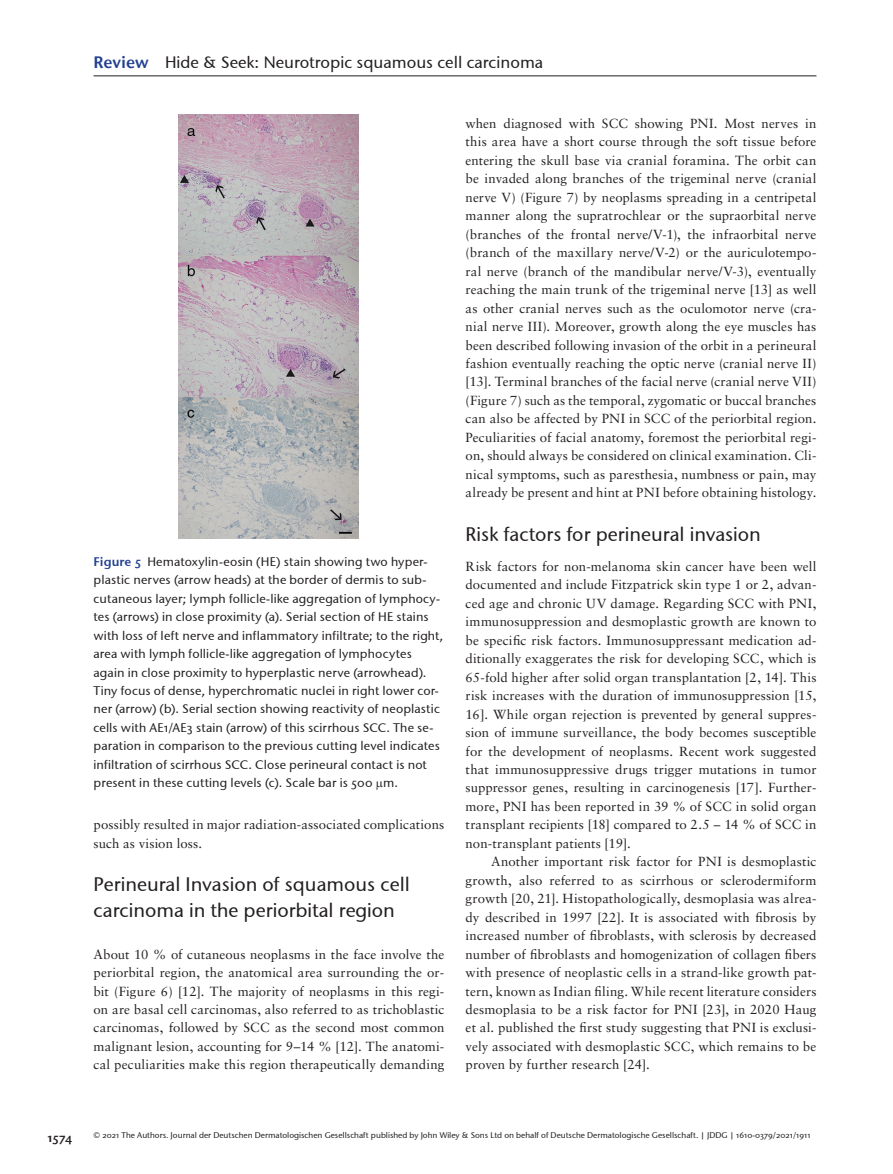
<style>
.page{position:relative;width:893px;height:1174px;background:#fff}
.page>*{position:absolute;margin:0;border:0;box-sizing:border-box;transform-origin:0 0}
.t1{font:19.5px/25.5px "Stone Sans OSITCTT Medium";color:#231f20}
.t2{font:16.5px "Stone Sans OSITCTT Medium";color:#231f20}
.t3{font:13.2px/18.5px "Sabon";letter-spacing:.01em;color:#231f20;text-align:justify}
.t4{font:12.45px/18.5px "Stone Sans OSITCTT Medium";letter-spacing:.01em;color:#231f20}
.t5{font:12.45px "Stone Sans Sem OSITCTT Semi";color:#231f20}
.t6{font:8.25px "Stone Sans OSITCTT Medium";color:#231f20}
.s1{font-family:"Stone Sans ITC Semi";color:#224092}
.s2{font-family:"Stone Sans Sem OSITCTT Semi";color:#224092}
</style>
<div class="page">
<hr style="left:94px;top:76px;width:722px;height:1px;background:#231f20">
<img style="left:179px;top:115px;width:180px;height:424px">
<p class="t2" style="left:94px;top:52px;width:451px"><span class="s1">Review</span> Hide &amp; Seek: Neurotropic squamous cell carcinoma</p>
<p class="t4" style="left:94px;top:552px;width:351px"><span class="s2">Figure 5</span> Hematoxylin-eosin (HE) stain showing two hyper&shy;plastic nerves (arrow heads) at the border of dermis to sub&shy;cutaneous layer; lymph follicle-like aggregation of lymphocy&shy;tes (arrows) in close proximity (a). Serial section of HE stains with loss of left nerve and inflammatory infiltrate; to the right, area with lymph follicle-like aggregation of lymphocytes again in close proximity to hyperplastic nerve (arrowhead).<br>Tiny focus of dense, hyperchromatic nuclei in right lower cor&shy;ner (arrow) (b). Serial section showing reactivity of neoplastic cells with AE1/AE3 stain (arrow) of this scirrhous SCC. The se&shy;paration in comparison to the previous cutting level indicates infiltration of scirrhous SCC. Close perineural contact is not present in these cutting levels (c). Scale bar is 500 m.</p>
<p class="t3" style="left:94px;top:815px;width:352px">possibly resulted in major radiation-associated complications such as vision loss.</p>
<h1 class="t1" style="left:94px;top:871px;width:318px">Perineural Invasion of squamous cell carcinoma in the periorbital region</h1>
<p class="t3" style="left:94px;top:944px;width:352px">About 10 % of cutaneous neoplasms in the face involve the periorbital region, the anatomical area surrounding the or&shy;bit (Figure 6) [12]. The majority of neoplasms in this regi&shy;on are basal cell carcinomas, also referred to as trichoblastic carcinomas, followed by SCC as the second most common malignant lesion, accounting for 9–14 % [12]. The anatomi&shy;cal peculiarities make this region therapeutically demanding</p>
<p class="t3" style="left:466px;top:114px;width:352px">when diagnosed with SCC showing PNI. Most nerves in this area have a short course through the soft tissue before entering the skull base via cranial foramina. The orbit can be invaded along branches of the trigeminal nerve (cranial nerve V) (Figure 7) by neoplasms spreading in a centripetal manner along the supratrochlear or the supraorbital nerve (branches of the frontal nerve/V-1), the infraorbital nerve (branch of the maxillary nerve/V-2) or the auriculotempo&shy;ral nerve (branch of the mandibular nerve/V-3), eventually reaching the main trunk of the trigeminal nerve [13] as well as other cranial nerves such as the oculomotor nerve (cra&shy;nial nerve III). Moreover, growth along the eye muscles has been described following invasion of the orbit in a perineural fashion eventually reaching the optic nerve (cranial nerve II) [13]. Terminal branches of the facial nerve (cranial nerve VII) (Figure 7) such as the temporal, zygomatic or buccal branches can also be affected by PNI in SCC of the periorbital region.<br>Peculiarities of facial anatomy, foremost the periorbital regi&shy;on, should always be considered on clinical examination. Cli&shy;nical symptoms, such as paresthesia, numbness or pain, may already be present and hint at PNI before obtaining histology.</p>
<h1 class="t1" style="left:466px;top:521px;width:297px">Risk factors for perineural invasion</h1>
<p class="t3" style="left:466px;top:557px;width:352px">Risk factors for non-melanoma skin cancer have been well documented and include Fitzpatrick skin type 1 or 2, advan&shy;ced age and chronic UV damage. Regarding SCC with PNI, immunosuppression and desmoplastic growth are known to be specific risk factors. Immunosuppressant medication ad&shy;ditionally exaggerates the risk for developing SCC, which is 65-fold higher after solid organ transplantation [2, 14]. This risk increases with the duration of immunosuppression [15, 16]. While organ rejection is prevented by general suppres&shy;sion of immune surveillance, the body becomes susceptible for the development of neoplasms. Recent work suggested that immunosuppressive drugs trigger mutations in tumor suppressor genes, resulting in carcinogenesis [17]. Further&shy;more, PNI has been reported in 39 % of SCC in solid organ transplant recipients [18] compared to 2.5 – 14 % of SCC in non-transplant patients [19].</p>
<p class="t3" style="left:466px;top:852px;width:352px;text-indent:26px">Another important risk factor for PNI is desmoplastic growth, also referred to as scirrhous or sclerodermiform growth [20, 21]. Histopathologically, desmoplasia was alrea&shy;dy described in 1997 [22]. It is associated with fibrosis by increased number of fibroblasts, with sclerosis by decreased number of fibroblasts and homogenization of collagen fibers with presence of neoplastic cells in a strand-like growth pat&shy;tern, known as Indian filing. While recent literature considers desmoplasia to be a risk factor for PNI [23], in 2020 Haug et al. published the first study suggesting that PNI is exclusi&shy;vely associated with desmoplastic SCC, which remains to be proven by further research [24].</p>
<p class="t5" style="left:48px;top:1130px;width:26px">1574</p>
<p class="t6" style="left:94px;top:1130px;width:719px">© 2021 The Authors. Journal der Deutschen Dermatologischen Gesellschaft published by John Wiley &amp; Sons Ltd on behalf of Deutsche Dermatologische Gesellschaft. | JDDG | 1610-0379/2021/1911</p>
</div>
